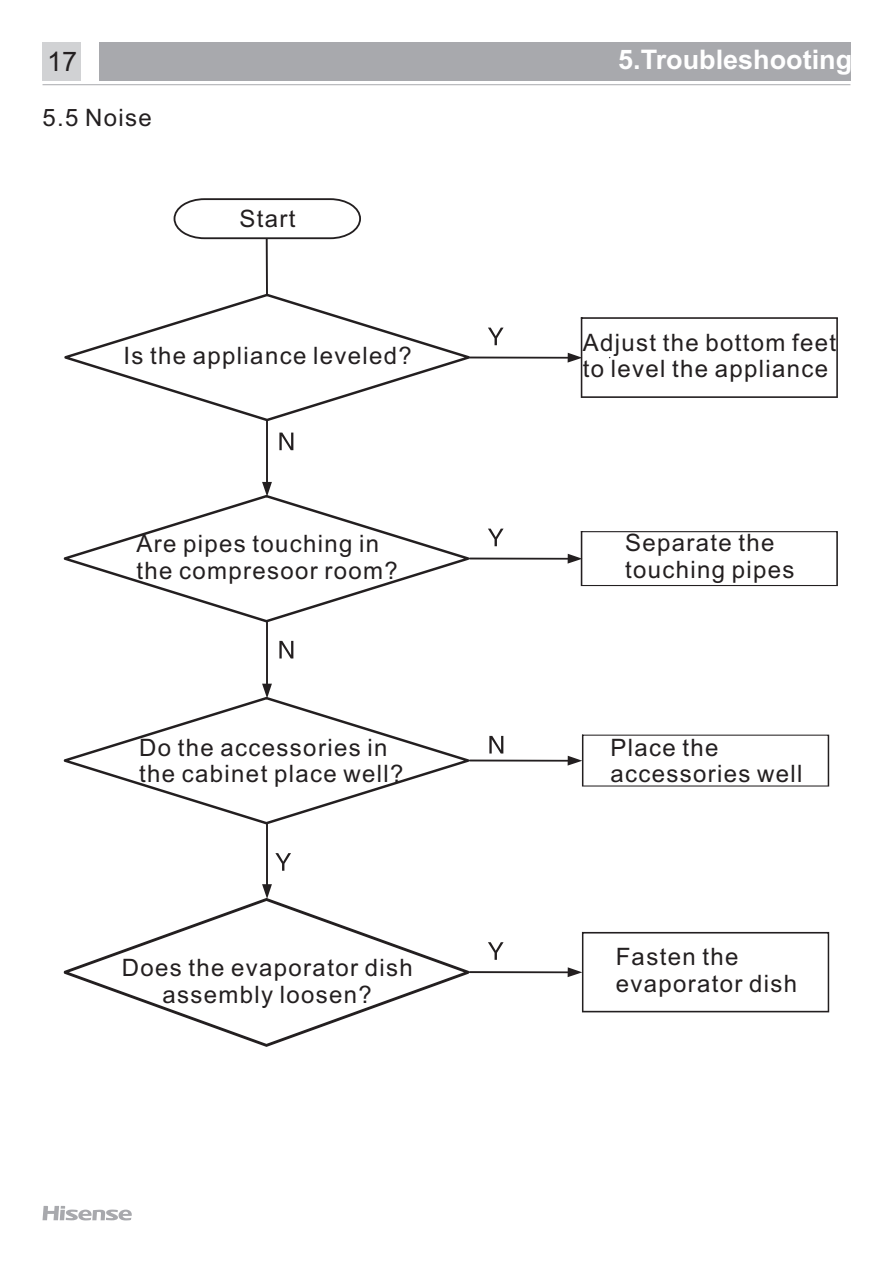
<style>
.page{position:relative;width:893px;height:1263px;background:#fff}
.page>*{position:absolute;margin:0;border:0;box-sizing:border-box;transform-origin:0 0}
.t1{font:700 27px "Arial";color:#fff}
.t2{font:27px "Arial Unicode MS";color:#231f20}
.t3{font:24px/26.8px "Arial";letter-spacing:.055em;color:#231f20}
</style>
<div class="page">
<div style="left:99px;top:43px;width:751px;height:38px;background:#a8a9ad"></div>
<div style="left:43px;top:43px;width:38px;height:38px;background:#d1d2d4"></div>
<hr style="left:43px;top:84px;width:807px;height:1px;background:#a8a9ad">
<svg style="left:43px;top:1206px;width:89px;height:14px"></svg>
<svg style="left:174px;top:198px;width:187px;height:96px"></svg>
<svg style="left:64px;top:294px;width:404px;height:126px"></svg>
<svg style="left:279px;top:433px;width:14px;height:17px"></svg>
<svg style="left:262px;top:420px;width:10px;height:75px"></svg>
<svg style="left:64px;top:495px;width:404px;height:127px"></svg>
<svg style="left:64px;top:698px;width:404px;height:125px"></svg>
<svg style="left:262px;top:622px;width:10px;height:76px"></svg>
<svg style="left:64px;top:899px;width:404px;height:148px"></svg>
<svg style="left:279px;top:641px;width:14px;height:17px"></svg>
<svg style="left:468px;top:932px;width:361px;height:80px"></svg>
<svg style="left:468px;top:317px;width:370px;height:81px"></svg>
<svg style="left:468px;top:529px;width:370px;height:57px"></svg>
<svg style="left:468px;top:735px;width:361px;height:51px"></svg>
<svg style="left:262px;top:822px;width:29px;height:77px"></svg>
<p class="t2" style="left:47px;top:52px;width:32px">17</p>
<p class="t3" style="left:43px;top:106px;width:111px">5.5 Noise</p>
<p class="t3" style="left:239px;top:208px;width:58px">Start</p>
<p class="t3" style="left:124px;top:344px;width:290px">Is the appliance leveled?</p>
<p class="t3" style="left:136px;top:533px;width:263px">Are pipes touching in the compresoor room?</p>
<p class="t1" style="left:618px;top:49px;width:236px">5.Troubleshooting</p>
<p class="t3" style="left:583px;top:331px;width:255px">Adjust the bottom feet to level the appliance</p>
<p class="t3" style="left:625px;top:532px;width:171px">Separate the touching pipes</p>
<p class="t3" style="left:139px;top:736px;width:266px">Do the accessories in the cabinet place well?</p>
<p class="t3" style="left:610px;top:736px;width:194px">Place the accessories well</p>
<p class="t3" style="left:122px;top:956px;width:292px;text-align:center">Does the evaporator dish assembly loosen?</p>
<p class="t3" style="left:616px;top:945px;width:183px">Fasten the evaporator dish</p>
</div>
